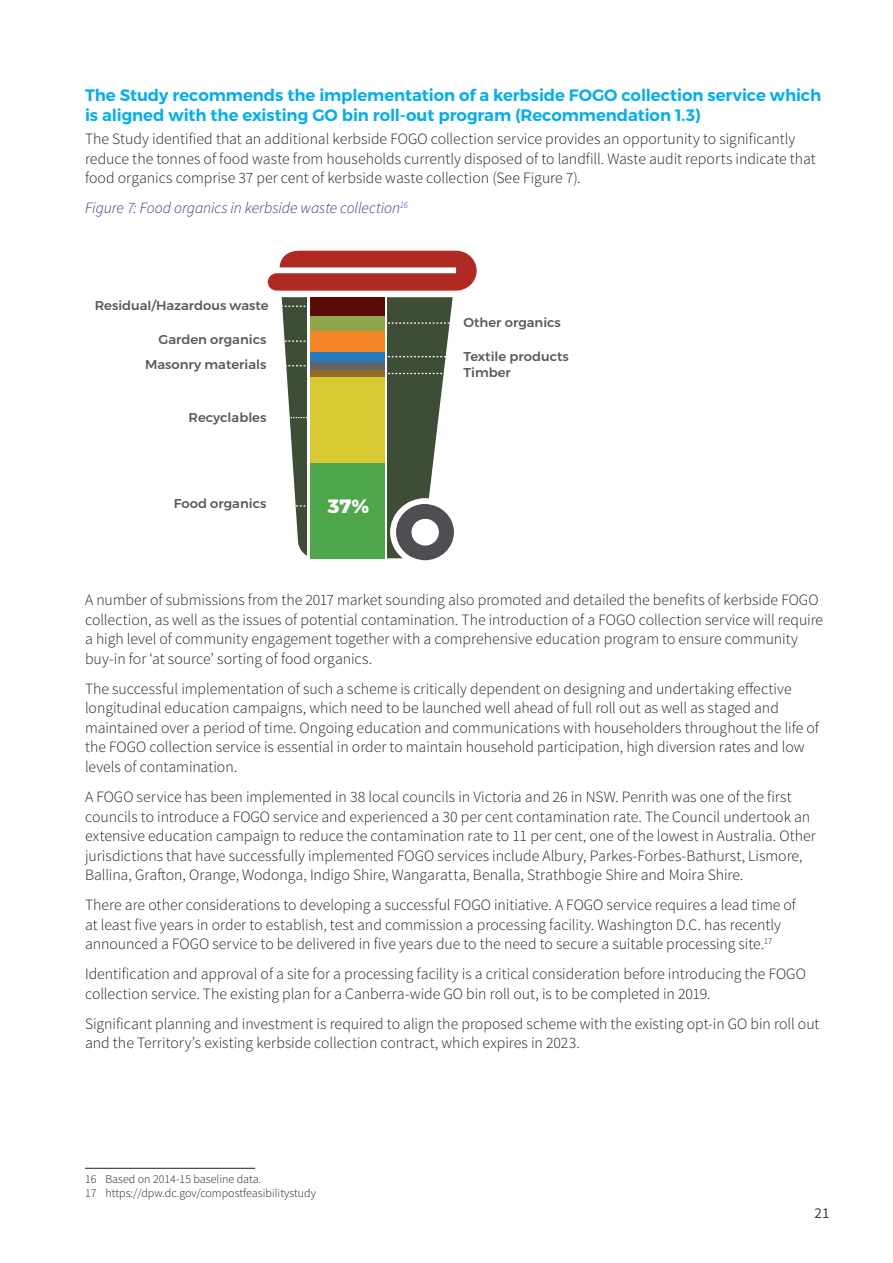
<style>
.page{position:relative;width:893px;height:1263px;background:#fff}
.page>*{position:absolute;margin:0;border:0;box-sizing:border-box;transform-origin:0 0}
.t1{font:800 19.2px "Montserrat";color:#fff}
.t2{font:600 16.5px/19.5px "Montserrat";letter-spacing:-.005em;color:#00aeef}
.body_copy{font:300 15.75px/19.5px "Source Sans Pro";color:#231f20}
.Figure{font:italic 300 15.75px "Source Sans Pro";letter-spacing:-.005em;color:#323092}
.t3{font:15px "Source Sans Pro";color:#3e3e3f}
.t4{font:500 12.75px "Montserrat";color:#59595c}
.FOOTNOTE{font:300 12px "Source Sans Pro";color:#231f20}
</style>
<div class="page">
<svg style="left:268px;top:251px;width:209px;height:40px"></svg>
<svg style="left:281px;top:297px;width:173px;height:263px"></svg>
<hr style="left:85px;top:1168px;width:170px;height:1px;background:#231f20">
<h4 class="t2" style="left:85px;top:86px;width:738px">The Study recommends the implementation of a kerbside FOGO collection service which is aligned with the existing GO bin roll-out program (Recommendation 1.3)</h4>
<p class="body_copy" style="left:85px;top:129px;width:732px">The Study identified that an additional kerbside FOGO collection service provides an opportunity to significantly reduce the tonnes of food waste from households currently disposed of to landfill. Waste audit reports indicate that food organics comprise 37 per cent of kerbside waste collection (See Figure 7).</p>
<p class="Figure" style="left:85px;top:199px;width:324px">Figure 7: Food organics in kerbside waste collection<sup>16</sup></p>
<p class="t4" style="left:95px;top:295px;width:175px">Residual/Hazardous waste</p>
<p class="t4" style="left:159px;top:330px;width:109px">Garden organics</p>
<p class="t4" style="left:145px;top:355px;width:123px">Masonry materials</p>
<p class="t4" style="left:189px;top:407px;width:79px">Recyclables</p>
<p class="t4" style="left:174px;top:493px;width:94px">Food organics</p>
<p class="t1" style="left:327px;top:490px;width:43px">37%</p>
<p class="t4" style="left:463px;top:313px;width:99px">Other organics</p>
<p class="t4" style="left:463px;top:346px;width:107px">Textile products</p>
<p class="t4" style="left:463px;top:363px;width:49px">Timber</p>
<p class="body_copy" style="left:85px;top:590px;width:740px">A number of submissions from the 2017 market sounding also promoted and detailed the benefits of kerbside FOGO collection, as well as the issues of potential contamination. The introduction of a FOGO collection service will require a high level of community engagement together with a comprehensive education program to ensure community buy-in for ‘at source’ sorting of food organics.</p>
<p class="body_copy" style="left:85px;top:679px;width:735px">The successful implementation of such a scheme is critically dependent on designing and undertaking effective longitudinal education campaigns, which need to be launched well ahead of full roll out as well as staged and maintained over a period of time. Ongoing education and communications with householders throughout the life of the FOGO collection service is essential in order to maintain household participation, high diversion rates and low levels of contamination.</p>
<p class="body_copy" style="left:85px;top:787px;width:732px">A FOGO service has been implemented in 38 local councils in Victoria and 26 in NSW. Penrith was one of the first councils to introduce a FOGO service and experienced a 30 per cent contamination rate. The Council undertook an extensive education campaign to reduce the contamination rate to 11 per cent, one of the lowest in Australia. Other jurisdictions that have successfully implemented FOGO services include Albury, Parkes-Forbes-Bathurst, Lismore, Ballina, Grafton, Orange, Wodonga, Indigo Shire, Wangaratta, Benalla, Strathbogie Shire and Moira Shire.</p>
<p class="body_copy" style="left:85px;top:895px;width:712px">There are other considerations to developing a successful FOGO initiative. A FOGO service requires a lead time of at least five years in order to establish, test and commission a processing facility. Washington D.C. has recently announced a FOGO service to be delivered in five years due to the need to secure a suitable processing site.<sup>17</sup></p>
<p class="body_copy" style="left:85px;top:964px;width:722px">Identification and approval of a site for a processing facility is a critical consideration before introducing the FOGO collection service. The existing plan for a Canberra-wide GO bin roll out, is to be completed in 2019.</p>
<p class="body_copy" style="left:85px;top:1014px;width:736px">Significant planning and investment is required to align the proposed scheme with the existing opt-in GO bin roll out and the Territory’s existing kerbside collection contract, which expires in 2023.</p>
<p class="FOOTNOTE" style="left:85px;top:1171px;width:178px">16 Based on 2014-15 baseline data.</p>
<p class="FOOTNOTE" style="left:85px;top:1186px;width:232px">17 https://dpw.dc.gov/compostfeasibilitystudy</p>
<p class="t3" style="left:815px;top:1203px;width:16px">21</p>
</div>
